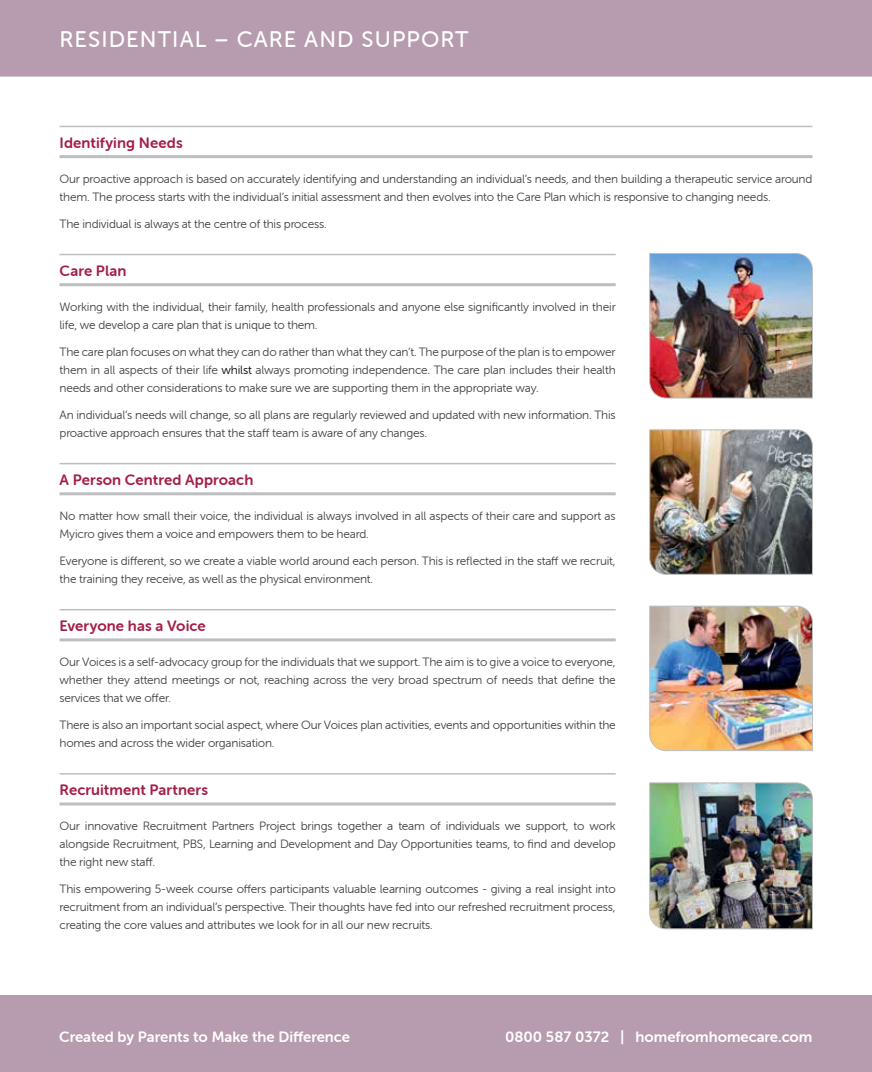
<style>
.page{position:relative;width:872px;height:1072px;background:#fff}
.page>*{position:absolute;margin:0;border:0;box-sizing:border-box;transform-origin:0 0}
.t1{font:22.5px "Museo Sans Rounded 500";letter-spacing:.05em;color:#fff}
.t2{font:15px "Museo Sans Rounded 700";letter-spacing:.01em;color:#a41d46}
.t3{font:15px "Museo Sans Rounded 700";color:#fff}
.t4{font:12px/18px "Museo Sans Rounded 300";letter-spacing:-.015em;color:#414042}
.s1{color:#000}
</style>
<div class="page">
<div style="left:0;top:0;width:872px;height:77px;background:#b79bae"></div>
<div style="left:0;top:995px;width:872px;height:76px;background:#b79bae"></div>
<hr style="left:60px;top:126px;width:752px;height:1px;background:#bcbec0">
<hr style="left:60px;top:155px;width:752px;height:3px;background:#bcbec0">
<hr style="left:60px;top:254px;width:555px;height:1px;background:#bcbec0">
<hr style="left:60px;top:283px;width:555px;height:3px;background:#bcbec0">
<hr style="left:60px;top:463px;width:555px;height:1px;background:#bcbec0">
<hr style="left:60px;top:492px;width:555px;height:3px;background:#bcbec0">
<hr style="left:60px;top:609px;width:555px;height:1px;background:#bcbec0">
<hr style="left:60px;top:638px;width:555px;height:3px;background:#bcbec0">
<hr style="left:60px;top:773px;width:555px;height:1px;background:#bcbec0">
<hr style="left:60px;top:802px;width:555px;height:3px;background:#bcbec0">
<img style="left:649px;top:253px;width:164px;height:145px">
<img style="left:649px;top:429px;width:164px;height:145px">
<img style="left:649px;top:782px;width:164px;height:147px">
<img style="left:649px;top:605px;width:164px;height:146px">
<h1 class="t1" style="left:60px;top:27px;width:410px">RESIDENTIAL – CARE AND SUPPORT</h1>
<p class="t2" style="left:60px;top:134px;width:125px">Identifying Needs</p>
<p class="t4" style="left:60px;top:170px;width:754px">Our proactive approach is based on accurately identifying and understanding an individual’s needs, and then building a therapeutic service around them. The process starts with the individual’s initial assessment and then evolves into the Care Plan which is responsive to changing needs.</p>
<p class="t4" style="left:60px;top:215px;width:268px">The individual is always at the centre of this process.</p>
<p class="t2" style="left:60px;top:262px;width:68px">Care Plan</p>
<p class="t4" style="left:60px;top:298px;width:557px">Working with the individual, their family, health professionals and anyone else significantly involved in their life, we develop a care plan that is unique to them.</p>
<p class="t4" style="left:60px;top:343px;width:557px;text-align:justify">The care plan focuses on what they can do rather than what they can’t. The purpose of the plan is to empower them in all aspects of their life <span class="s1">whilst</span> always promoting independence. The care plan includes their health needs and other considerations to make sure we are supporting them in the appropriate way.</p>
<p class="t4" style="left:60px;top:406px;width:557px">An individual’s needs will change, so all plans are regularly reviewed and updated with new information. This proactive approach ensures that the staff team is aware of any changes.</p>
<p class="t2" style="left:60px;top:471px;width:195px">A Person Centred Approach</p>
<p class="t4" style="left:60px;top:507px;width:557px">No matter how small their voice, the individual is always involved in all aspects of their care and support as<br>Myicro gives them a voice and empowers them to be heard.</p>
<p class="t4" style="left:60px;top:552px;width:557px">Everyone is different, so we create a viable world around each person. This is reflected in the staff we recruit, the training they receive, as well as the physical environment.</p>
<p class="t2" style="left:60px;top:617px;width:148px">Everyone has a Voice</p>
<p class="t4" style="left:60px;top:653px;width:557px;text-align:justify">Our Voices is a self-advocacy group for the individuals that we support. The aim is to give a voice to everyone, whether they attend meetings or not, reaching across the very broad spectrum of needs that define the services that we offer.</p>
<p class="t4" style="left:60px;top:716px;width:557px">There is also an important social aspect, where Our Voices plan activities, events and opportunities within the homes and across the wider organisation.</p>
<p class="t2" style="left:60px;top:781px;width:150px">Recruitment Partners</p>
<p class="t4" style="left:60px;top:817px;width:557px;text-align:justify">Our innovative Recruitment Partners Project brings together a team of individuals we support, to work alongside Recruitment, PBS, Learning and Development and Day Opportunities teams, to find and develop the right new staff.</p>
<p class="t4" style="left:60px;top:880px;width:557px;text-align:justify">This empowering 5-week course offers participants valuable learning outcomes - giving a real insight into recruitment from an individual’s perspective. Their thoughts have fed into our refreshed recruitment process, creating the core values and attributes we look for in all our new recruits.</p>
<p class="t3" style="left:59px;top:1028px;width:292px">Created by Parents to Make the Difference</p>
<p class="t3" style="left:505px;top:1028px;width:309px">0800 587 0372 | homefromhomecare.com</p>
</div>
